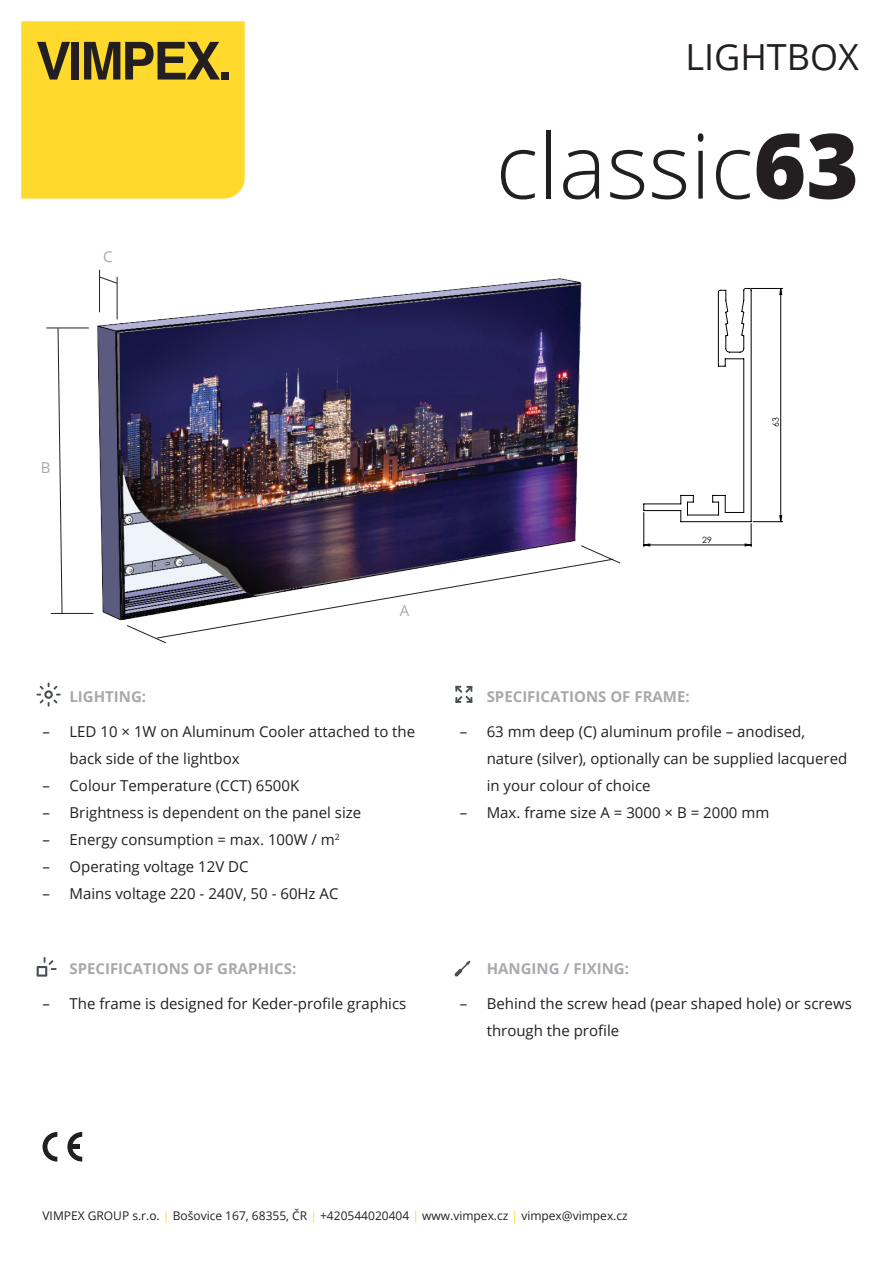
<style>
.page{position:relative;width:893px;height:1263px;background:#fff}
.page>*{position:absolute;margin:0;border:0;box-sizing:border-box;transform-origin:0 0}
.t1{font:300 90px "Open Sans";color:#231f20}
.t2{font:36px "Open Sans";color:#231f20}
.t3{font:15px/27px "Open Sans";color:#231f20}
.t4{font:700 15px "Open Sans";color:#a8a9ad}
.t5{font:15px "Open Sans";color:#a8a9ad}
.t6{font:12px "Open Sans";color:#231f20}
.t7{font:8.7px "Century Gothic";color:#040503}
.s1{font-weight:800}
.s2{color:#ffd92b}
</style>
<div class="page">
<svg style="left:21px;top:21px;width:224px;height:178px;background:#eac82b"></svg>
<div style="left:221px;top:72px;width:8px;height:8px;background:#231f20"></div>
<hr style="left:753px;top:521px;width:30px;height:1px;background:#040503">
<hr style="left:751px;top:288px;width:32px;height:1px;background:#040503">
<svg style="left:779px;top:289px;width:3px;height:233px"></svg>
<svg style="left:692px;top:288px;width:60px;height:259px"></svg>
<img style="left:46px;top:269px;width:646px;height:375px">
<svg style="left:37px;top:682px;width:24px;height:25px"></svg>
<svg style="left:455px;top:686px;width:17px;height:17px"></svg>
<svg style="left:37px;top:957px;width:20px;height:20px"></svg>
<svg style="left:454px;top:961px;width:16px;height:16px"></svg>
<svg style="left:43px;top:1132px;width:14px;height:29px"></svg>
<svg style="left:67px;top:1132px;width:15px;height:29px"></svg>
<div style="left:71px;top:1144px;width:9px;height:5px;background:#231f20"></div>
<hr style="left:46px;top:328px;width:43px;height:1px;background:#231f20">
<hr style="left:51px;top:613px;width:42px;height:1px;background:#231f20">
<svg style="left:58px;top:328px;width:4px;height:285px"></svg>
<svg style="left:127px;top:545px;width:494px;height:98px"></svg>
<hr style="left:99px;top:270px;width:1px;height:42px;background:#231f20">
<hr style="left:117px;top:277px;width:1px;height:42px;background:#231f20">
<svg style="left:100px;top:276px;width:17px;height:8px"></svg>
<h2 class="t2" style="left:685px;top:32px;width:175px">LIGHTBOX</h2>
<p class="t5" style="left:103px;top:246px;width:11px">C</p>
<h1 class="t1" style="left:496px;top:104px;width:365px">classic<span class="s1">63</span></h1>
<p class="t5" style="left:41px;top:457px;width:11px">B</p>
<p class="t5" style="left:400px;top:600px;width:11px">A</p>
<p class="t4" style="left:69px;top:685px;width:78px">LIGHTING:</p>
<p class="t3" style="left:70px;top:718px;width:347px;text-indent:-27px">– LED 10 × 1W on Aluminum Cooler attached to the back side of the lightbox</p>
<p class="t3" style="left:43px;top:772px;width:258px">– Colour Temperature (CCT) 6500K</p>
<p class="t3" style="left:43px;top:799px;width:320px">– Brightness is dependent on the panel size</p>
<p class="t3" style="left:43px;top:826px;width:299px">– Energy consumption = max. 100W / m<sup>2</sup></p>
<p class="t3" style="left:43px;top:853px;width:208px">– Operating voltage 12V DC</p>
<p class="t3" style="left:43px;top:880px;width:297px">– Mains voltage 220 - 240V, 50 - 60Hz AC</p>
<p class="t4" style="left:69px;top:958px;width:228px">SPECIFICATIONS OF GRAPHICS:</p>
<p class="t3" style="left:43px;top:990px;width:365px">– The frame is designed for Keder-profile graphics</p>
<p class="t7" style="left:702px;top:534px;width:11px">29</p>
<p class="t7" style="left:770px;top:427px;width:11px;rotate:-90deg">63</p>
<p class="t4" style="left:487px;top:685px;width:205px">SPECIFICATIONS OF FRAME:</p>
<p class="t3" style="left:487px;top:718px;width:362px;text-indent:-27px">– 63 mm deep (C) aluminum profile – anodised, nature (silver), optionally can be supplied lacquered in your colour of choice</p>
<p class="t3" style="left:460px;top:799px;width:311px">– Max. frame size A = 3000 × B = 2000 mm</p>
<p class="t4" style="left:487px;top:958px;width:144px">HANGING / FIXING:</p>
<p class="t3" style="left:487px;top:990px;width:367px;text-indent:-27px">– Behind the screw head (pear shaped hole) or screws through the profile</p>
<p class="t6" style="left:43px;top:1208px;width:587px">VIMPEX GROUP s.r.o. <span class="s2">|</span> Bošovice 167, 68355, ČR <span class="s2">|</span> +420544020404 <span class="s2">|</span> www.vimpex.cz <span class="s2">|</span> vimpex@vimpex.cz</p>
</div>
